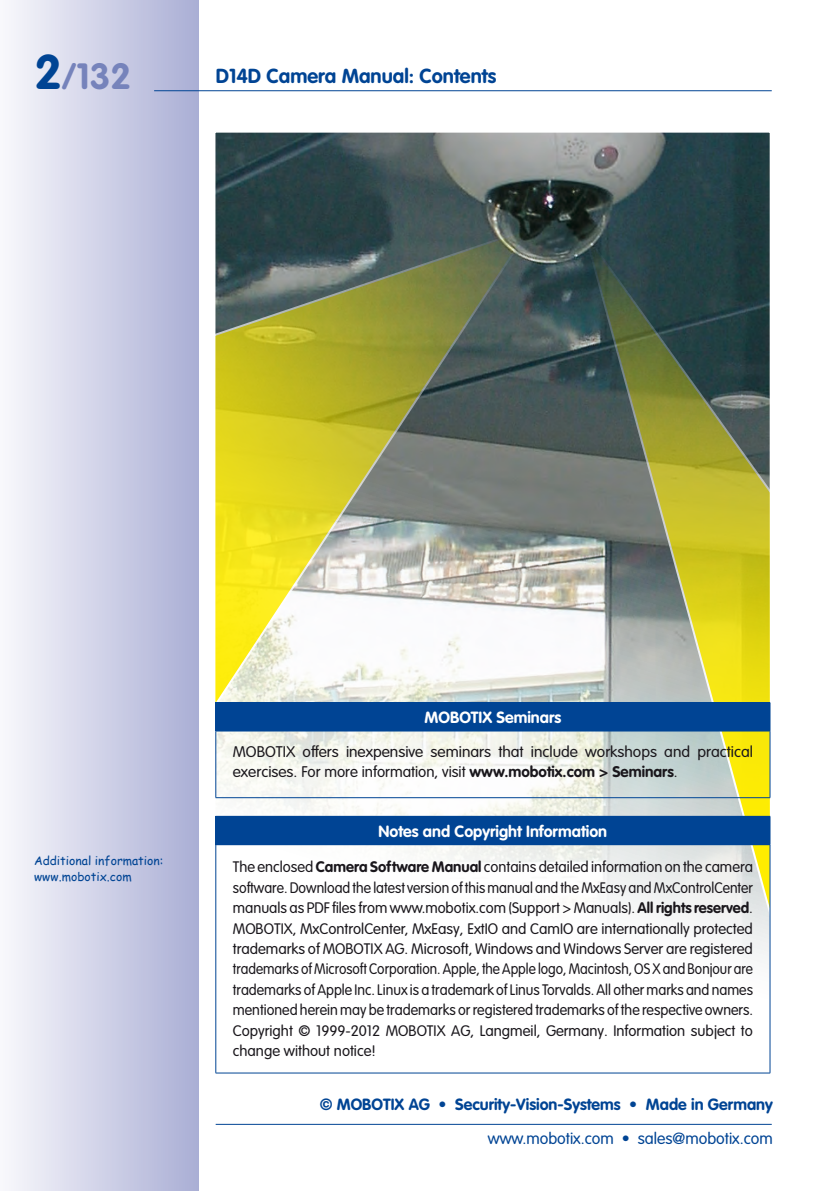
<style>
.page{position:relative;width:840px;height:1191px;background:#fff}
.page>*{position:absolute;margin:0;border:0;box-sizing:border-box;transform-origin:0 0}
.t1{font:700 36px "VAG Rounded LT Pro";color:#7683bb}
.t2{font:700 20px "VAG Rounded LT Pro";color:#004494}
.t3{font:700 16px "VAG Rounded LT Pro";color:#004494}
.t4{font:700 16px "VAG Rounded LT Pro";color:#fff}
.t5{font:300 16px "VAG Rounded LT Pro";color:#004494}
.t6{font:300 15.2px/20.4px "VAG Rounded LT Pro";color:#1a171c}
.t7{font:300 15px/20.4px "VAG Rounded LT Pro";color:#1a171c;text-align:justify}
.t8{font:12px/16px "Comic Sans MS";color:#004494}
.s1{font-size:48px;color:#004494}
.s2{font-weight:700}
</style>
<div class="page">
<div style="left:0;top:0;width:198px;height:1191px;background:linear-gradient(to right,#f9f8fc,#abafd5)"></div>
<hr style="left:154px;top:90px;width:617px;height:1px;background:#004494">
<hr style="left:215px;top:1123px;width:556px;height:1px;background:#004494">
<img style="left:216px;top:133px;width:552px;height:932px">
<svg style="left:215px;top:226px;width:316px;height:476px;background:#aaac72"></svg>
<svg style="left:582px;top:232px;width:189px;height:686px;background:#969d71"></svg>
<div style="left:216px;top:702px;width:553px;height:29px;background:#004494"></div>
<hr style="left:215px;top:702px;width:554px;height:1px;background:#004494">
<svg style="left:215px;top:703px;width:1px;height:27px"></svg>
<svg style="left:769px;top:703px;width:1px;height:28px"></svg>
<hr style="left:215px;top:730px;width:554px;height:1px;background:#004494">
<hr style="left:215px;top:731px;width:1px;height:66px;background:#004494">
<hr style="left:769px;top:731px;width:1px;height:66px;background:#004494">
<hr style="left:215px;top:797px;width:554px;height:1px;background:#004494">
<div style="left:216px;top:816px;width:553px;height:28px;background:#004494"></div>
<svg style="left:215px;top:816px;width:1px;height:28px"></svg>
<svg style="left:769px;top:816px;width:1px;height:28px"></svg>
<hr style="left:215px;top:844px;width:554px;height:1px;background:#004494">
<hr style="left:215px;top:845px;width:1px;height:227px;background:#004494">
<hr style="left:769px;top:845px;width:1px;height:227px;background:#004494">
<hr style="left:215px;top:1072px;width:554px;height:1px;background:#004494">
<h1 class="t1" style="left:34px;top:54px;width:98px"><span class="s1">2</span>/132</h1>
<h2 class="t2" style="left:215px;top:63px;width:282px">D14D Camera Manual: Contents</h2>
<p class="t8" style="left:34px;top:852px;width:131px">Additional information: www.mobotix.com</p>
<p class="t4" style="left:424px;top:707px;width:138px">MOBOTIX Seminars</p>
<p class="t6" style="left:233px;top:741px;width:521px">MOBOTIX offers inexpensive seminars that include workshops and practical exercises. For more information, visit <span class="s2">www.mobotix.com &gt; Seminars</span>.</p>
<p class="t4" style="left:378px;top:821px;width:230px">Notes and Copyright Information</p>
<p class="t7" style="left:233px;top:857px;width:521px">The enclosed <span class="s2">Camera Software Manual</span> contains detailed information on the camera software. Download the latest version of this manual and the MxEasy and MxControlCenter manuals as PDF files from www.mobotix.com (Support &gt; Manuals). <span class="s2">All rights reserved</span>.<br>MOBOTIX, MxControlCenter, MxEasy, ExtIO and CamIO are internationally protected trademarks of MOBOTIX AG. Microsoft, Windows and Windows Server are registered trademarks of Microsoft Corporation. Apple, the Apple logo, Macintosh, OS X and Bonjour are trademarks of Apple Inc. Linux is a trademark of Linus Torvalds. All other marks and names mentioned herein may be trademarks or registered trademarks of the respective owners.<br>Copyright © 1999-2012 MOBOTIX AG, Langmeil, Germany. Information subject to change without notice!</p>
<p class="t3" style="left:319px;top:1094px;width:454px">© MOBOTIX AG • Security-Vision-Systems • Made in Germany</p>
<p class="t5" style="left:487px;top:1129px;width:286px">www.mobotix.com • sales@mobotix.com</p>
</div>
